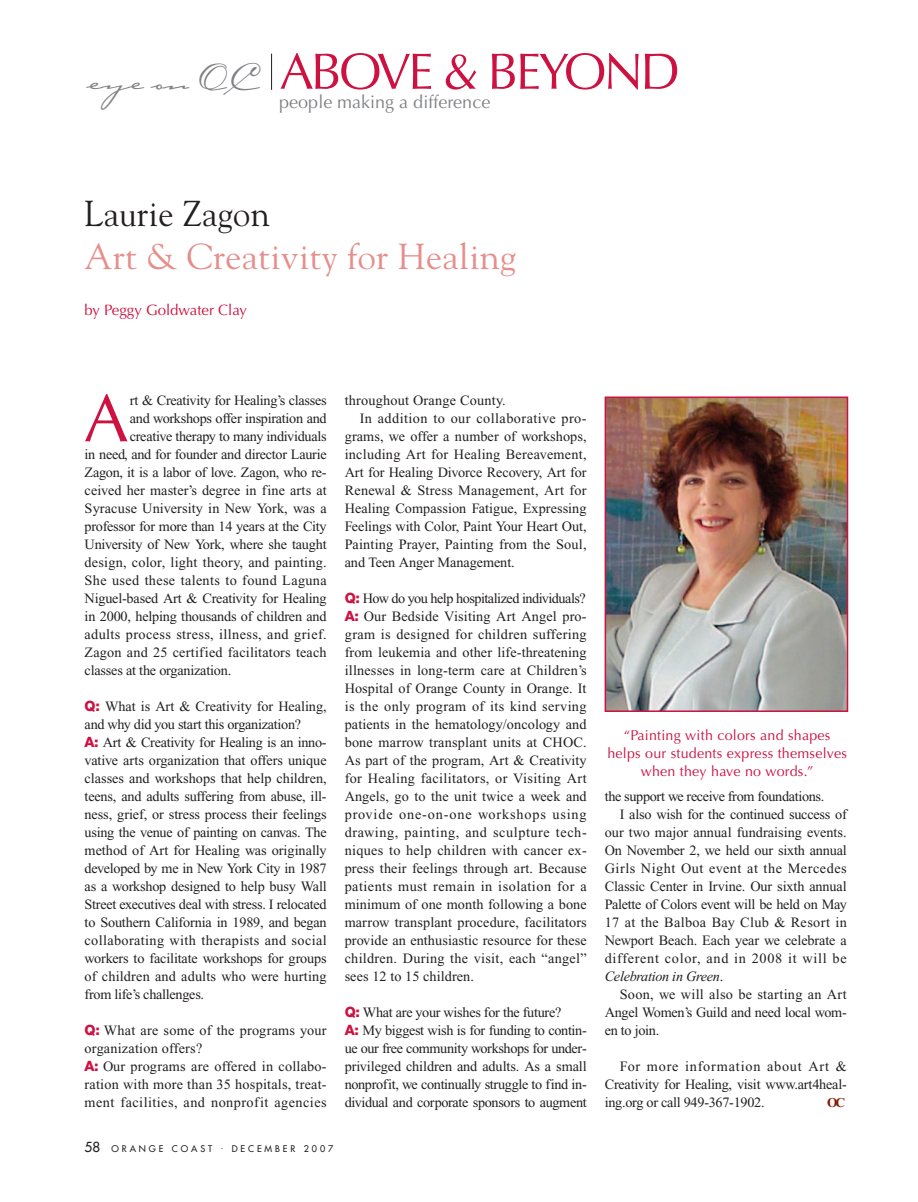
<style>
.page{position:relative;width:918px;height:1202px;background:#fff}
.page>*{position:absolute;margin:0;border:0;box-sizing:border-box;transform-origin:0 0}
.t1{font:67.35px "Optima";color:#cd1141}
.t2{font:51px "Optima";letter-spacing:-.055em;color:#cd1141}
.t3{font:36px "Goudy";letter-spacing:.01em;color:#e58e8b}
.t4{font:36px "Goudy";letter-spacing:.01em;color:#231f20;scale:.95 1}
.t5{font:18px "Optima";color:#808285}
.t6{font:15px "Optima";color:#cd1141}
.t7{font:14.25px/18px "Times New Roman";letter-spacing:-.01em;color:#231f20}
.t8{font:14.25px/18px "Times New Roman";letter-spacing:.015em;color:#231f20}
.t9{font:14.25px "Times New Roman";letter-spacing:.025em;color:#231f20}
.t10{font:14.25px/18px "Optima";letter-spacing:.015em;color:#cd1141;text-align:center}
.t11{font:14.25px "Times New Roman";letter-spacing:.01em;color:#231f20}
.t12{font:14.25px "Times New Roman";letter-spacing:.03em;color:#231f20}
.t13{font:14.25px "Times New Roman";letter-spacing:.05em;color:#231f20}
.t14{font:14.25px "Times New Roman";letter-spacing:.035em;color:#231f20}
.t15{font:14.25px "Times New Roman";letter-spacing:.02em;color:#231f20}
.t16{font:italic 14.25px "Times New Roman";letter-spacing:-.02em;color:#231f20}
.t17{font:700 13.5px "Times New Roman";color:#891a02}
.t18{font:9px "Futura";letter-spacing:.325em;color:#231f20}
.s1{font-family:"Carpenter";font-size:46.5px;color:#808285}
.s2{font-family:"Helvetica Neue";font-weight:800;color:#cd1141}
.s3{font-size:13.5px}
.s4{font-style:normal}
</style>
<div class="page">
<hr style="left:271px;top:54px;width:1px;height:36px;background:#231f20">
<img style="left:608px;top:399px;width:237px;height:310px">
<div style="left:605px;top:396px;width:243px;height:316px;border:2px solid #cd1141"></div>
<h2 class="t2" style="left:85px;top:51px;width:597px"><span class="s1">eye on OC</span> ABOVE &amp; BEYOND</h2>
<p class="t5" style="left:279px;top:94px;width:213px">people making a difference</p>
<h3 class="t4" style="left:85px;top:192px;width:196px">Laurie Zagon</h3>
<h3 class="t3" style="left:85px;top:236px;width:433px">Art &amp; Creativity for Healing</h3>
<p class="t6" style="left:85px;top:304px;width:164px">by Peggy Goldwater Clay</p>
<h1 class="t1" style="left:84px;top:391px;width:46px">A</h1>
<p class="t7" style="left:130px;top:393px;width:198px">rt &amp; Creativity for Healing’s classes</p>
<p class="t7" style="left:130px;top:411px;width:198px">and workshops offer inspiration and</p>
<p class="t7" style="left:130px;top:429px;width:198px">creative therapy to many individuals</p>
<p class="t7" style="left:85px;top:447px;width:244px">in need, and for founder and director Laurie</p>
<p class="t7" style="left:85px;top:465px;width:244px">Zagon, it is a labor of love. Zagon, who re-</p>
<p class="t7" style="left:85px;top:483px;width:244px">ceived her master’s degree in fine arts at</p>
<p class="t11" style="left:85px;top:503px;width:244px">Syracuse University in New York, was a</p>
<p class="t7" style="left:85px;top:519px;width:244px">professor for more than 14 years at the City</p>
<p class="t7" style="left:85px;top:537px;width:244px">University of New York, where she taught</p>
<p class="t8" style="left:85px;top:555px;width:244px">design, color, light theory, and painting.</p>
<p class="t9" style="left:85px;top:575px;width:244px">She used these talents to found Laguna</p>
<p class="t7" style="left:85px;top:591px;width:244px">Niguel-based Art &amp; Creativity for Healing</p>
<p class="t7" style="left:85px;top:609px;width:244px">in 2000, helping thousands of children and</p>
<p class="t9" style="left:85px;top:629px;width:244px">adults process stress, illness, and grief.</p>
<p class="t11" style="left:85px;top:647px;width:244px">Zagon and 25 certified facilitators teach</p>
<p class="t7" style="left:85px;top:663px;width:148px">classes at the organization.</p>
<p class="t7" style="left:85px;top:699px;width:244px"><span class="s2">Q:</span> What is Art &amp; Creativity for Healing, and why did you start this organization?<br><span class="s2">A:</span> Art &amp; Creativity for Healing is an inno&shy;vative arts organization that offers unique classes and workshops that help children, teens, and adults suffering from abuse, ill&shy;ness, grief, or stress process their feelings using the venue of painting on canvas. The method of Art for Healing was originally developed by me in New York City in 1987 as a workshop designed to help busy Wall Street executives deal with stress. I relocated to Southern California in 1989, and began collaborating with therapists and social workers to facilitate workshops for groups of children and adults who were hurting from life’s challenges.</p>
<p class="t8" style="left:85px;top:1023px;width:244px"><span class="s2">Q:</span> What are some of the programs your organization offers?<br><span class="s2">A:</span> Our programs are offered in collabo&shy;ration with more than 35 hospitals, treat&shy;ment facilities, and nonprofit agencies</p>
<p class="t8" style="left:345px;top:393px;width:163px">throughout Orange County.</p>
<p class="t12" style="left:360px;top:413px;width:228px">In addition to our collaborative pro-</p>
<p class="t7" style="left:345px;top:429px;width:243px">grams, we offer a number of workshops,</p>
<p class="t8" style="left:345px;top:447px;width:243px">including Art for Healing Bereavement,</p>
<p class="t7" style="left:345px;top:465px;width:243px">Art for Healing Divorce Recovery, Art for</p>
<p class="t8" style="left:345px;top:483px;width:243px">Renewal &amp; Stress Management, Art for</p>
<p class="t7" style="left:345px;top:501px;width:243px">Healing Compassion Fatigue, Expressing</p>
<p class="t7" style="left:345px;top:519px;width:243px">Feelings with Color, Paint Your Heart Out,</p>
<p class="t8" style="left:345px;top:537px;width:243px">Painting Prayer, Painting from the Soul,</p>
<p class="t7" style="left:345px;top:555px;width:172px">and Teen Anger Management.</p>
<p class="t7" style="left:345px;top:591px;width:244px;text-align:justify"><span class="s2">Q:</span> How do you help hospitalized individuals?<br><span class="s2">A:</span> Our Bedside Visiting Art Angel pro&shy;gram is designed for children suffering from leukemia and other life-threatening illnesses in long-term care at Children’s Hospital of Orange County in Orange. It is the only program of its kind serving patients in the hematology/oncology and bone marrow transplant units at CHOC.<br>As part of the program, Art &amp; Creativity for Healing facilitators, or Visiting Art Angels, go to the unit twice a week and provide one-on-one workshops using drawing, painting, and sculpture tech&shy;niques to help children with cancer ex&shy;press their feelings through art. Because patients must remain in isolation for a minimum of one month following a bone marrow transplant procedure, facilitators provide an enthusiastic resource for these children. During the visit, each “angel” sees 12 to 15 children.</p>
<p class="t7" style="left:345px;top:1005px;width:244px"><span class="s2">Q:</span> What are your wishes for the future?<br><span class="s2">A:</span> My biggest wish is for funding to contin&shy;ue our free community workshops for under&shy;privileged children and adults. As a small nonprofit, we continually struggle to find in&shy;dividual and corporate sponsors to augment</p>
<p class="t18" style="left:85px;top:1144px;width:250px"><span class="s3">58</span> ORANGE COAST . DECEMBER 2007</p>
<p class="t10" style="left:607px;top:727px;width:241px">“Painting with colors and shapes helps our students express themselves when they have no words.”</p>
<p class="t7" style="left:605px;top:789px;width:221px">the support we receive from foundations.</p>
<p class="t7" style="left:620px;top:807px;width:229px">I also wish for the continued success of</p>
<p class="t7" style="left:605px;top:825px;width:244px">our two major annual fundraising events.</p>
<p class="t7" style="left:605px;top:843px;width:244px">On November 2, we held our sixth annual</p>
<p class="t14" style="left:605px;top:863px;width:244px">Girls Night Out event at the Mercedes</p>
<p class="t7" style="left:605px;top:879px;width:244px">Classic Center in Irvine. Our sixth annual</p>
<p class="t7" style="left:605px;top:897px;width:244px">Palette of Colors event will be held on May</p>
<p class="t9" style="left:605px;top:917px;width:244px">17 at the Balboa Bay Club &amp; Resort in</p>
<p class="t7" style="left:605px;top:933px;width:244px">Newport Beach. Each year we celebrate a</p>
<p class="t13" style="left:605px;top:953px;width:244px">different color, and in 2008 it will be</p>
<p class="t16" style="left:605px;top:971px;width:120px">Celebration in Green<span class="s4">.</span></p>
<p class="t15" style="left:620px;top:989px;width:229px">Soon, we will also be starting an Art</p>
<p class="t7" style="left:605px;top:1005px;width:244px">Angel Women’s Guild and need local wom-</p>
<p class="t7" style="left:605px;top:1023px;width:56px">en to join.</p>
<p class="t7" style="left:605px;top:1059px;width:244px;text-align:justify;text-indent:15px">For more information about Art &amp; Creativity for Healing, visit www.art4heal&shy;ing.org or call 949-367-1902.</p>
<p class="t17" style="left:827px;top:1098px;width:19px">OC</p>
</div>
